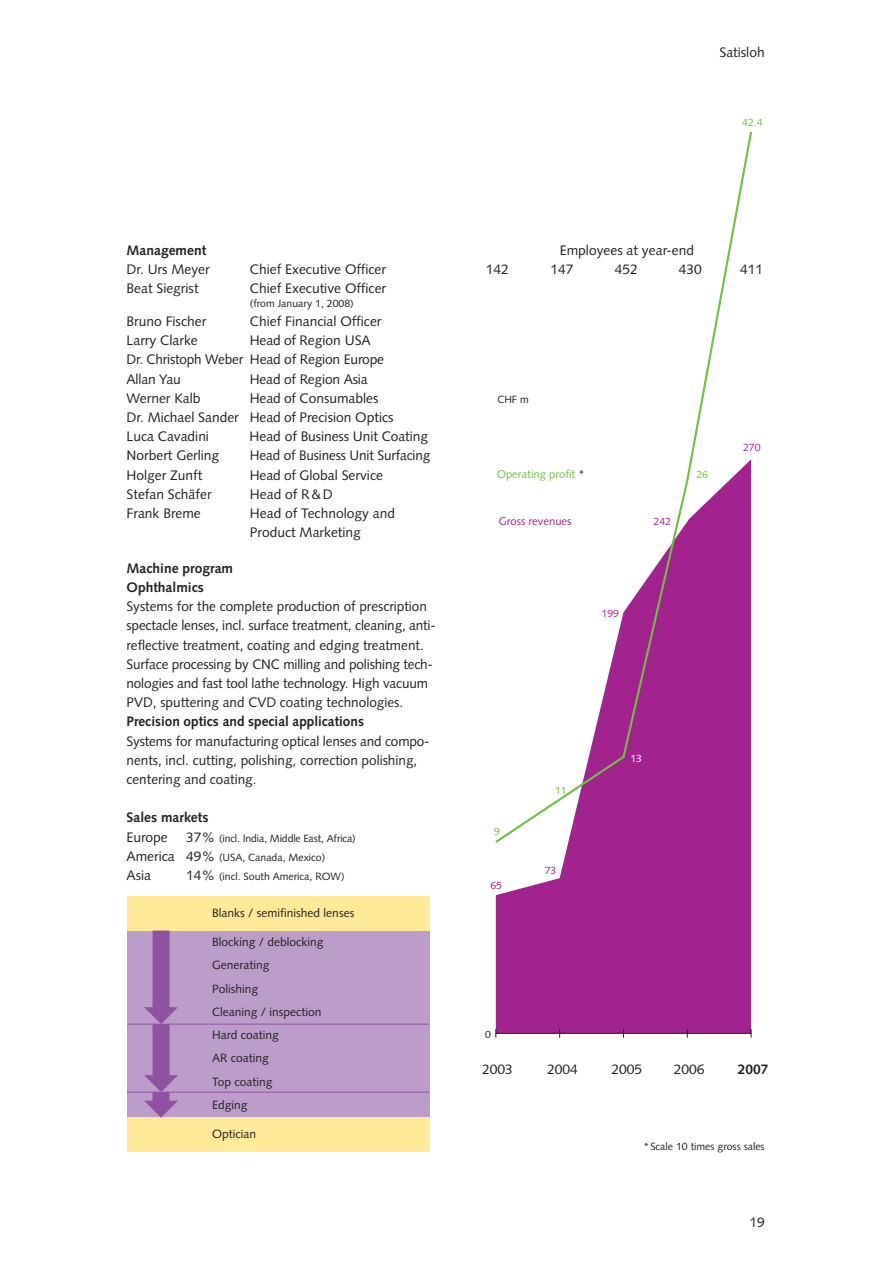
<style>
.page{position:relative;width:893px;height:1263px;background:#fff}
.page>*{position:absolute;margin:0;border:0;box-sizing:border-box;transform-origin:0 0}
.t1{font:13.8px/19.2px "Syntax";color:#231f20}
.t2{font:700 13.8px/19.2px "Syntax";color:#231f20}
.t3{font:12px/23.2px "Syntax";color:#231f20}
.t4{font:11.25px "Syntax";color:#71bf44}
.t5{font:11.25px "Syntax";color:#a2238e}
.t6{font:10.5px/19.2px "Syntax";color:#231f20}
.t7{font:10.5px "Syntax";color:#a2238e}
.t8{font:10.5px "Syntax";color:#71bf44}
.t9{font:10.5px "Syntax";color:#fff}
.s1{font-size:13.8px}
.s2{color:#231f20}
</style>
<div class="page">
<div style="left:496px;top:845px;width:255px;height:188px;background:#a2238e"></div>
<svg style="left:495px;top:131px;width:258px;height:714px"></svg>
<hr style="left:496px;top:1033px;width:255px;height:1px;background:#231f20">
<div style="left:127px;top:931px;width:302px;height:187px;background:#bc9dca"></div>
<div style="left:127px;top:897px;width:302px;height:34px;background:#ffea99"></div>
<div style="left:127px;top:1118px;width:302px;height:34px;background:#ffea99"></div>
<svg style="left:144px;top:931px;width:34px;height:187px"></svg>
<hr style="left:127px;top:1024px;width:302px;height:1px;background:#8e52a1">
<hr style="left:127px;top:1092px;width:302px;height:1px;background:#8e52a1">
<p class="t2" style="left:126px;top:242px;width:81px">Management</p>
<p class="t1" style="left:126px;top:261px;width:85px">Dr. Urs Meyer</p>
<p class="t1" style="left:250px;top:261px;width:138px">Chief Executive Officer</p>
<p class="t1" style="left:126px;top:280px;width:74px">Beat Siegrist</p>
<p class="t1" style="left:250px;top:280px;width:138px">Chief Executive Officer</p>
<p class="t6" style="left:250px;top:295px;width:105px">(from January 1, 2008)</p>
<p class="t1" style="left:126px;top:313px;width:81px">Bruno Fischer</p>
<p class="t1" style="left:250px;top:313px;width:133px">Chief Financial Officer</p>
<p class="t1" style="left:126px;top:332px;width:73px">Larry Clarke</p>
<p class="t1" style="left:126px;top:332px;width:259px;text-indent:123px">Head of Region USA<br>Dr. Christoph Weber Head of Region Europe<br>Allan Yau</p>
<p class="t1" style="left:250px;top:370px;width:119px">Head of Region Asia</p>
<p class="t1" style="left:126px;top:390px;width:268px;text-indent:123px">Head of Consumables<br>Dr. Michael Sander Head of Precision Optics<br>Luca Cavadini</p>
<p class="t1" style="left:126px;top:390px;width:75px">Werner Kalb</p>
<p class="t1" style="left:249px;top:428px;width:180px">Head of Business Unit Coating</p>
<p class="t1" style="left:126px;top:447px;width:94px">Norbert Gerling</p>
<p class="t1" style="left:250px;top:447px;width:182px">Head of Business Unit Surfacing</p>
<p class="t1" style="left:126px;top:466px;width:77px">Holger Zunft</p>
<p class="t1" style="left:250px;top:466px;width:135px">Head of Global Service</p>
<p class="t1" style="left:126px;top:486px;width:87px">Stefan Schäfer</p>
<p class="t1" style="left:250px;top:486px;width:84px">Head of R&amp;D</p>
<p class="t1" style="left:126px;top:505px;width:76px">Frank Breme</p>
<p class="t1" style="left:250px;top:505px;width:147px">Head of Technology and<br>Product Marketing</p>
<p class="t2" style="left:126px;top:560px;width:108px">Machine program<br>Ophthalmics</p>
<p class="t1" style="left:126px;top:598px;width:311px">Systems for the complete production of prescription spectacle lenses, incl. surface treatment, cleaning, anti&shy;reflective treatment, coating and edging treatment.<br>Surface processing by CNC milling and polishing tech&shy;nologies and fast tool lathe technology. High vacuum PVD, sputtering and CVD coating technologies.</p>
<p class="t2" style="left:126px;top:713px;width:239px">Precision optics and special applications</p>
<p class="t1" style="left:126px;top:733px;width:304px">Systems for manufacturing optical lenses and compo&shy;nents, incl. cutting, polishing, correction polishing, centering and coating.</p>
<p class="t2" style="left:126px;top:809px;width:83px">Sales markets</p>
<p class="t1" style="left:126px;top:829px;width:43px">Europe</p>
<p class="t6" style="left:126px;top:829px;width:231px;text-indent:60px"><span class="s1">37%</span> (incl. India, Middle East, Africa)<br><span class="s1">America 49%</span> (USA, Canada, Mexico)</p>
<p class="t1" style="left:126px;top:867px;width:26px">Asia</p>
<p class="t6" style="left:186px;top:868px;width:160px"><span class="s1">14%</span> (incl. South America, ROW)</p>
<p class="t3" style="left:212px;top:902px;width:143px">Blanks / semifinished lenses</p>
<p class="t3" style="left:212px;top:932px;width:113px">Blocking / deblocking<br>Generating<br>Polishing<br>Cleaning / inspection<br>Hard coating<br>AR coating<br>Top coating<br>Edging</p>
<p class="t3" style="left:212px;top:1123px;width:45px">Optician</p>
<p class="t1" style="left:719px;top:44px;width:47px">Satisloh</p>
<p class="t1" style="left:560px;top:242px;width:136px">Employees at year-end</p>
<p class="t8" style="left:742px;top:118px;width:22px">42.4</p>
<p class="t1" style="left:486px;top:261px;width:25px">142</p>
<p class="t1" style="left:550px;top:261px;width:25px">147</p>
<p class="t1" style="left:614px;top:261px;width:25px">452</p>
<p class="t1" style="left:678px;top:261px;width:25px">430</p>
<p class="t1" style="left:740px;top:261px;width:25px">411</p>
<p class="t6" style="left:497px;top:391px;width:33px">CHF m</p>
<p class="t4" style="left:496px;top:469px;width:90px">Operating profit <span class="s2">*</span></p>
<p class="t5" style="left:498px;top:517px;width:74px">Gross revenues</p>
<p class="t7" style="left:601px;top:609px;width:19px">199</p>
<p class="t7" style="left:653px;top:517px;width:19px">242</p>
<p class="t8" style="left:696px;top:470px;width:13px">26</p>
<p class="t7" style="left:743px;top:443px;width:19px">270</p>
<p class="t8" style="left:494px;top:827px;width:7px">9</p>
<p class="t7" style="left:490px;top:881px;width:13px">65</p>
<p class="t8" style="left:555px;top:786px;width:13px">11</p>
<p class="t7" style="left:545px;top:866px;width:13px">73</p>
<p class="t9" style="left:630px;top:754px;width:13px">13</p>
<p class="t6" style="left:485px;top:1026px;width:7px">0</p>
<p class="t1" style="left:482px;top:1061px;width:32px">2003</p>
<p class="t1" style="left:547px;top:1061px;width:32px">2004</p>
<p class="t1" style="left:611px;top:1061px;width:32px">2005</p>
<p class="t1" style="left:673px;top:1061px;width:32px">2006</p>
<p class="t2" style="left:737px;top:1061px;width:32px">2007</p>
<p class="t6" style="left:643px;top:1137px;width:123px">*Scale 10 times gross sales</p>
<p class="t1" style="left:749px;top:1214px;width:17px">19</p>
</div>
